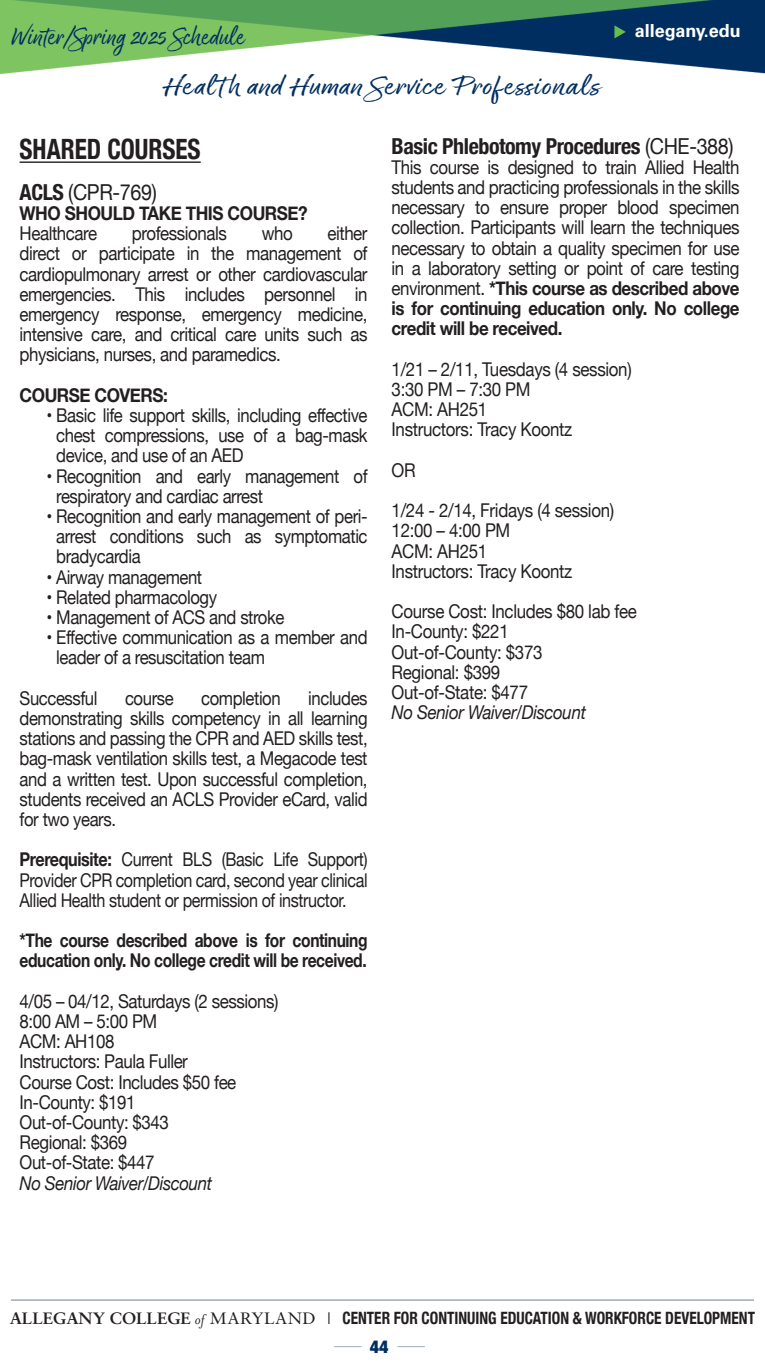
<style>
.page{position:relative;width:765px;height:1368px;background:#fff}
.page>*{position:absolute;margin:0;border:0;box-sizing:border-box;transform-origin:0 0}
.t1{font:30px "Good Karma";letter-spacing:.02em;color:#002e60;scale:1.2 1}
.t2{font:28px "Good Karma";color:#002e60}
.t3{font:700 condensed 28px "Helvetica Neue";color:#231f20;scale:.9 1}
.t4{font:700 condensed 22px "Helvetica Neue";letter-spacing:-.02em;color:#231f20}
.t5{font:22px "Helvetica Neue";letter-spacing:-.02em;color:#231f20;scale:.9 1}
.t6{font:19px/20.2px "Helvetica Neue";letter-spacing:-.025em;color:#231f20;scale:.89 1}
.t7{font:19px/20.2px "Helvetica Neue";letter-spacing:-.025em;color:#231f20;scale:.88 1}
.t8{font:19px/20.2px "Helvetica Neue";letter-spacing:-.025em;color:#231f20;text-align:justify;scale:.85 1}
.t9{font:700 19px/20.2px "Helvetica Neue";letter-spacing:-.025em;color:#231f20;scale:.82 1}
.t10{font:italic 19px "Helvetica Neue";letter-spacing:-.025em;color:#231f20;scale:.89 1}
.t11{font:700 19px "Helvetica Neue";letter-spacing:-.025em;color:#231f20;scale:.9 1}
.t12{font:700 18px "Univers";color:#fff}
.t13{font:900 condensed 18px "Helvetica Neue";color:#002e60}
.t14{font:700 condensed 17px "Helvetica Neue";color:#231f20;scale:.9 1}
.s1{font-weight:700;font-stretch:condensed}
.s2{font-weight:700}
.s3{font-weight:400;font-stretch:normal}
.s4{font-family:"Sabon LT Std";font-stretch:normal;font-size:16.4px}
.s5{font-family:"Mrs Eaves";font-weight:400;font-style:italic;font-stretch:normal;font-size:16.4px}
.s6{font-family:"Sabon LT Std";font-weight:400;font-stretch:normal;font-size:16.4px}
.s7{font-family:"Times";font-weight:400;font-stretch:normal}
</style>
<div class="page">
<svg style="left:398px;top:1346px;width:27px;height:1px"></svg>
<svg style="left:334px;top:1346px;width:27px;height:1px"></svg>
<hr style="left:11px;top:1299px;width:743px;height:2px;background:#a1acb4">
<hr style="left:20px;top:161px;width:181px;height:2px;background:#231f20">
<img style="left:0;top:0;width:765px;height:75px">
<svg style="left:614px;top:25px;width:12px;height:13px"></svg>
<p class="t2" style="left:11px;top:20px;width:235px">Winter/Spring 2025 Schedule</p>
<p class="t12" style="left:635px;top:20px;width:108px">allegany.edu</p>
<p class="t1" style="left:163px;top:68px;width:369px">Health and Human Service Profesionals</p>
<h3 class="t3" style="left:20px;top:126px;width:203px">SHARED COURSES</h3>
<p class="t5" style="left:20px;top:176px;width:154px"><span class="s1">ACLS</span> (CPR-769)</p>
<p class="t11" style="left:20px;top:198px;width:322px">WHO SHOULD TAKE THIS COURSE?</p>
<p class="t6" style="left:20px;top:224px;width:89px">Healthcare</p>
<p class="t6" style="left:132px;top:224px;width:108px">professionals</p>
<p class="t6" style="left:262px;top:224px;width:36px">who</p>
<p class="t6" style="left:20px;top:224px;width:393px;text-align:justify;text-indent:308px">either direct or participate in the management of cardiopulmonary arrest or other cardiovascular emergencies. This includes personnel in emergency response, emergency medicine, intensive care, and critical care units such as physicians, nurses, and paramedics.</p>
<p class="t11" style="left:20px;top:380px;width:166px">COURSE COVERS:</p>
<p class="t7" style="left:47px;top:406px;width:366px">• Basic life support skills, including effective</p>
<p class="t7" style="left:56px;top:426px;width:355px">chest compressions, use of a bag-mask device, and use of an AED</p>
<p class="t7" style="left:47px;top:467px;width:366px">• Recognition and early management of</p>
<p class="t7" style="left:56px;top:487px;width:237px">respiratory and cardiac arrest</p>
<p class="t7" style="left:47px;top:507px;width:366px">• Recognition and early management of peri-</p>
<p class="t7" style="left:56px;top:527px;width:355px">arrest conditions such as symptomatic bradycardia</p>
<p class="t7" style="left:47px;top:568px;width:178px">• Airway management</p>
<p class="t7" style="left:47px;top:588px;width:195px">• Related pharmacology</p>
<p class="t7" style="left:47px;top:608px;width:272px">• Management of ACS and stroke</p>
<p class="t7" style="left:47px;top:628px;width:366px">• Effective communication as a member and</p>
<p class="t7" style="left:56px;top:649px;width:239px">leader of a resuscitation team</p>
<p class="t7" style="left:20px;top:689px;width:90px">Successful</p>
<p class="t7" style="left:125px;top:689px;width:57px">course</p>
<p class="t7" style="left:201px;top:689px;width:92px">completion</p>
<p class="t7" style="left:20px;top:689px;width:397px;text-align:justify;text-indent:289px">includes demonstrating skills competency in all learning stations and passing the CPR and AED skills test, bag-mask ventilation skills test, a Megacode test and a written test. Upon successful completion, students received an ACLS Provider eCard, valid for two years.</p>
<p class="t8" style="left:20px;top:851px;width:411px"><span class="s2">Prerequisite:</span> Current BLS (Basic Life Support)<br>Provider CPR completion card, second year clinical Allied Health student or permission of instructor.</p>
<p class="t9" style="left:20px;top:931px;width:426px">*The course described above is for continuing education only. No college credit will be received.</p>
<p class="t6" style="left:20px;top:992px;width:292px">4/05 – 04/12, Saturdays (2 sessions)</p>
<p class="t6" style="left:20px;top:1012px;width:245px">8:00 AM – 5:00 PM<br>ACM: AH108<br>Instructors: Paula Fuller<br>Course Cost: Includes $50 fee<br>In-County: $191<br>Out-of-County: $343<br>Regional: $369<br>Out-of-State: $447</p>
<p class="t10" style="left:20px;top:1169px;width:218px">No Senior Waiver/Discount</p>
<p class="t4" style="left:392px;top:128px;width:343px">Basic Phlebotomy Procedures <span class="s3">(CHE-388)</span></p>
<p class="t6" style="left:392px;top:158px;width:393px;text-align:justify">This course is designed to train Allied Health students and practicing professionals in the skills necessary to ensure proper blood specimen collection. Participants will learn the techniques necessary to obtain a quality specimen for use in a laboratory setting or point of care testing environment. <span class="s2">*This course as described above is for continuing education only. No college credit will be received.</span></p>
<p class="t6" style="left:392px;top:360px;width:271px">1/21 – 2/11, Tuesdays (4 session)</p>
<p class="t6" style="left:392px;top:380px;width:205px">3:30 PM – 7:30 PM<br>ACM: AH251<br>Instructors: Tracy Koontz</p>
<p class="t6" style="left:392px;top:461px;width:29px">OR</p>
<p class="t6" style="left:392px;top:501px;width:252px">1/24 - 2/14, Fridays (4 session)</p>
<p class="t6" style="left:392px;top:522px;width:205px">12:00 – 4:00 PM<br>ACM: AH251<br>Instructors: Tracy Koontz</p>
<p class="t6" style="left:392px;top:602px;width:277px">Course Cost: Includes $80 lab fee<br>In-County: $221<br>Out-of-County: $373<br>Regional: $399<br>Out-of-State: $477</p>
<p class="t10" style="left:392px;top:699px;width:220px">No Senior Waiver/Discount</p>
<p class="t14" style="left:10px;top:1304px;width:830px"><span class="s4">ALLEGANY COLLEGE</span> <span class="s5">of</span> <span class="s6">MARYLAND</span> <span class="s7">|</span> CENTER FOR CONTINUING EDUCATION &amp; WORKFORCE DEVELOPMENT</p>
<p class="t13" style="left:370px;top:1331px;width:20px">44</p>
</div>
